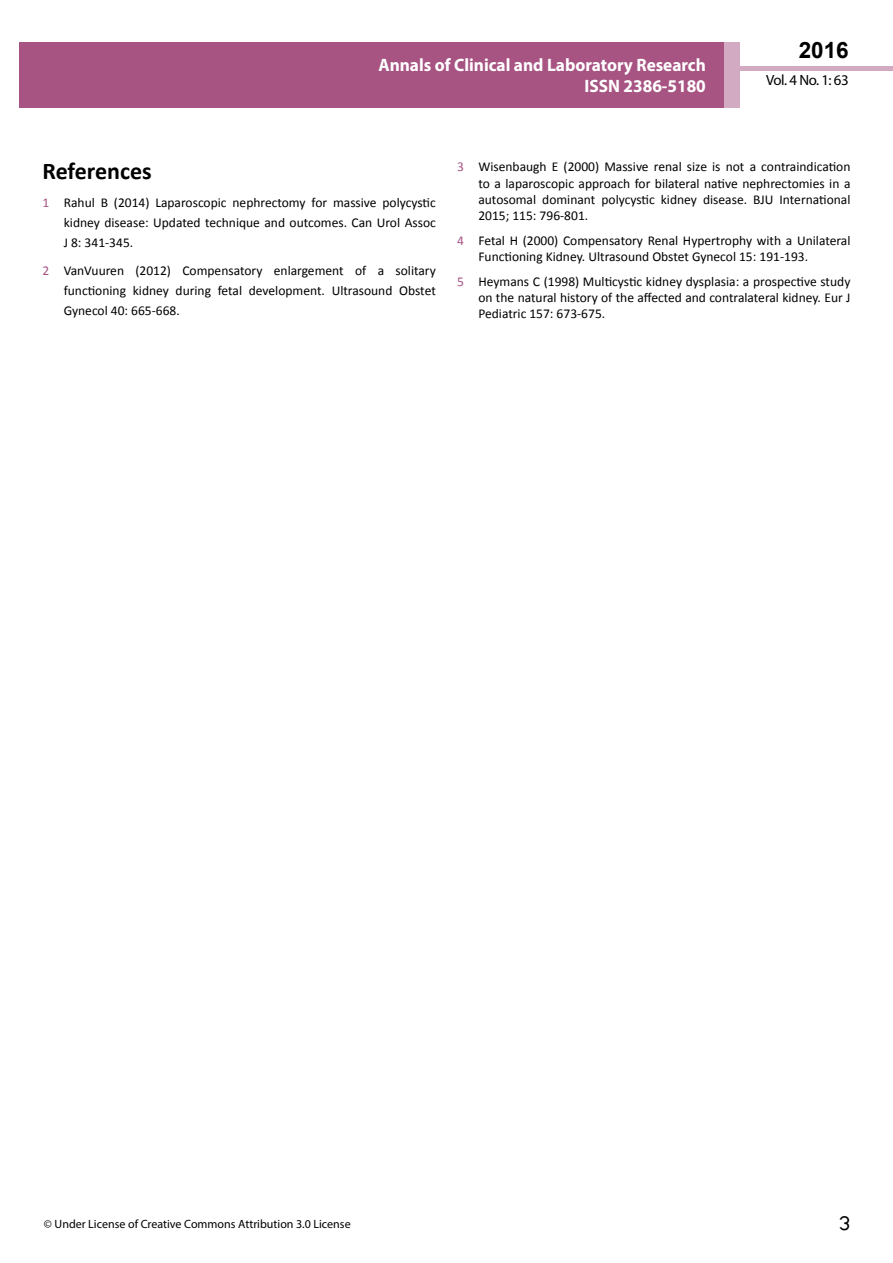
<style>
.page{position:relative;width:893px;height:1263px;background:#fff}
.page>*{position:absolute;margin:0;border:0;box-sizing:border-box;transform-origin:0 0}
.t1{font:25.5px "Tunga";color:#000}
.t2{font:700 24px "Calibri";color:#000}
.t3{font:700 22.5px "Arial";color:#000}
.t4{font:700 18px/21.6px "Myriad Pro";color:#fff;text-align:right;scale:.96 1}
.t5{font:14.85px "Myriad Pro";letter-spacing:-.03em;color:#000}
.t6{font:13.5px/16.2px "Calibri";color:#000;text-align:justify}
.t7{font:12px "Myriad Pro";color:#000}
.s1{color:#a75483}
</style>
<div class="page">
<div style="left:722px;top:66px;width:171px;height:5px;background:#d2aac1"></div>
<div style="left:19px;top:42px;width:706px;height:66px;background:#a75483"></div>
<div style="left:725px;top:42px;width:15px;height:66px;background:#d2aac1"></div>
<h3 class="t4" style="left:378px;top:53px;width:343px">Annals of Clinical and Laboratory Research<br>ISSN 2386-5180</h3>
<h3 class="t3" style="left:799px;top:35px;width:52px">2016</h3>
<p class="t5" style="left:766px;top:71px;width:84px">Vol. 4 No. 1: 63</p>
<h2 class="t2" style="left:43px;top:156px;width:111px">References</h2>
<p class="t6" style="left:64px;top:193px;width:374px;line-height:19.8px;text-indent:-21px"><span class="s1">1</span> Rahul B (2014) Laparoscopic nephrectomy for massive polycystic kidney disease: Updated technique and outcomes. Can Urol Assoc J 8: 341-345.</p>
<p class="t6" style="left:64px;top:261px;width:374px;line-height:19.8px;text-indent:-21px"><span class="s1">2</span> VanVuuren (2012) Compensatory enlargement of a solitary functioning kidney during fetal development. Ultrasound Obstet Gynecol 40: 665-668.</p>
<p class="t6" style="left:478px;top:159px;width:374px;text-indent:-21px"><span class="s1">3</span> Wisenbaugh E (2000) Massive renal size is not a contraindication to a laparoscopic approach for bilateral native nephrectomies in a autosomal dominant polycystic kidney disease. BJU International 2015; 115: 796-801.</p>
<p class="t6" style="left:478px;top:232px;width:374px;text-indent:-21px"><span class="s1">4</span> Fetal H (2000) Compensatory Renal Hypertrophy with a Unilateral<br>Functioning Kidney. Ultrasound Obstet Gynecol 15: 191-193.</p>
<p class="t6" style="left:478px;top:273px;width:374px;text-indent:-21px"><span class="s1">5</span> Heymans C (1998) Multicystic kidney dysplasia: a prospective study on the natural history of the affected and contralateral kidney. Eur J Pediatric 157: 673-675.</p>
<p class="t7" style="left:44px;top:1217px;width:308px">© Under License of Creative Commons Attribution 3.0 License</p>
<h1 class="t1" style="left:839px;top:1206px;width:13px">3</h1>
</div>
